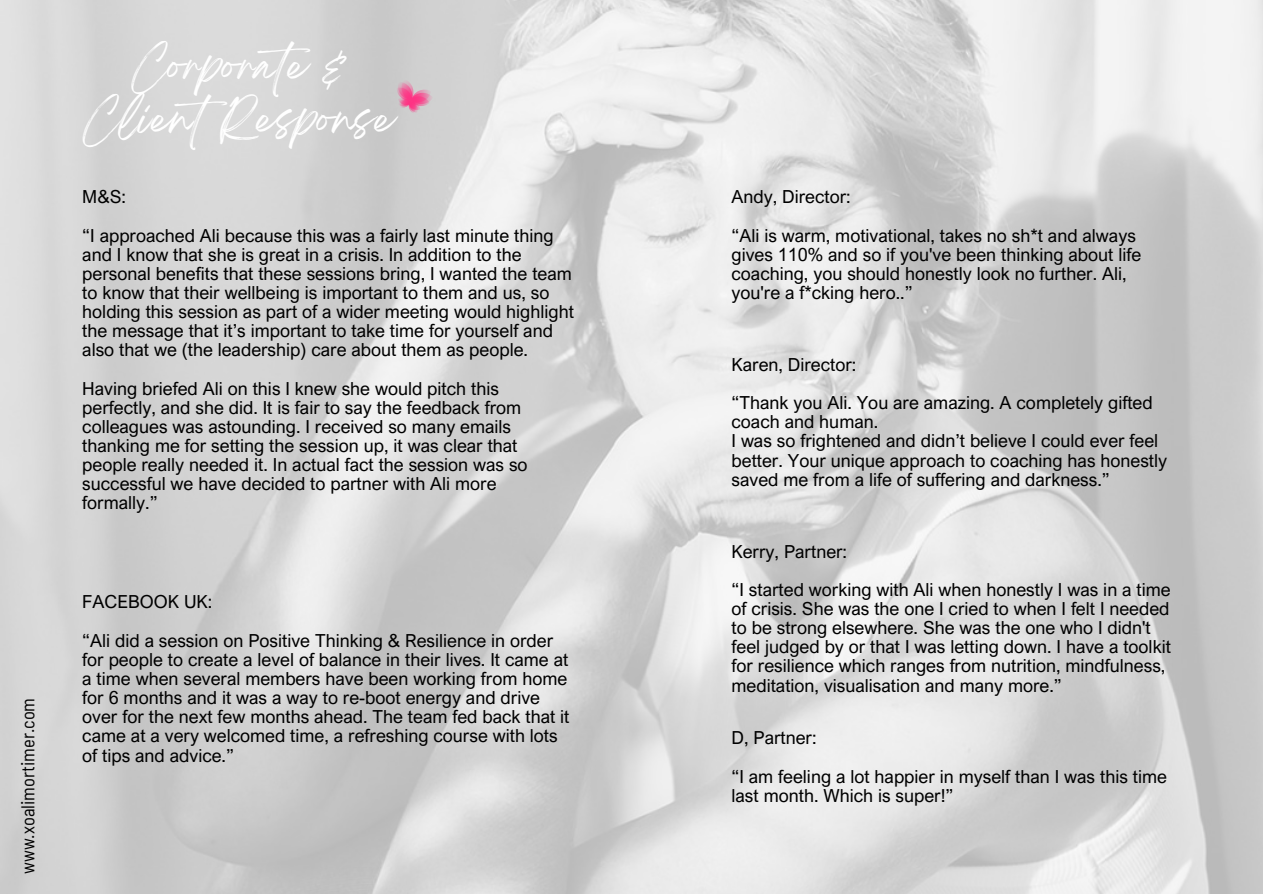
<style>
.page{position:relative;width:1263px;height:894px;background:#fff}
.page>*{position:absolute;margin:0;border:0;box-sizing:border-box;transform-origin:0 0}
.t1{font:37.65px/52.7px "Breathing";color:#fff;text-align:center}
.t2{font:semi-condensed 18.6px "Barlow";color:#000}
.t3{font:18px/19px "Arial Nova";color:#000}
</style>
<div class="page">
<img style="left:0;top:0;width:1263px;height:893px">
<svg style="left:393px;top:78px;width:41px;height:36px"></svg>
<p class="t2" style="left:16px;top:873px;width:178px;rotate:-90deg">www.xoalimortimer.com</p>
<p class="t1" style="left:83px;top:49px;width:313px">Corporate &amp;<br>ClientResponse</p>
<p class="t3" style="left:82px;top:187px;width:45px">M&amp;S:</p>
<p class="t3" style="left:82px;top:225px;width:493px">“I approached Ali because this was a fairly last minute thing and I know that she is great in a crisis. In addition to the personal benefits that these sessions bring, I wanted the team to know that their wellbeing is important to them and us, so holding this session as part of a wider meeting would highlight the message that it’s important to take time for yourself and also that we (the leadership) care about them as people.</p>
<p class="t3" style="left:82px;top:378px;width:447px">Having briefed Ali on this I knew she would pitch this perfectly, and she did. It is fair to say the feedback from colleagues was astounding. I received so many emails thanking me for setting the session up, it was clear that people really needed it. In actual fact the session was so successful we have decided to partner with Ali more formally.”</p>
<p class="t3" style="left:82px;top:592px;width:132px">FACEBOOK UK:</p>
<p class="t3" style="left:82px;top:630px;width:489px">“Ali did a session on Positive Thinking &amp; Resilience in order for people to create a level of balance in their lives. It came at a time when several members have been working from home for 6 months and it was a way to re-boot energy and drive over for the next few months ahead. The team fed back that it came at a very welcomed time, a refreshing course with lots of tips and advice.”</p>
<p class="t3" style="left:731px;top:187px;width:121px">Andy, Director:</p>
<p class="t3" style="left:731px;top:225px;width:411px">“Ali is warm, motivational, takes no sh*t and always gives 110% and so if you've been thinking about life coaching, you should honestly look no further. Ali, you're a f*cking hero..”</p>
<p class="t3" style="left:731px;top:354px;width:126px">Karen, Director:</p>
<p class="t3" style="left:731px;top:392px;width:423px">“Thank you Ali. You are amazing. A completely gifted coach and human.</p>
<p class="t3" style="left:731px;top:431px;width:437px">I was so frightened and didn’t believe I could ever feel better. Your unique approach to coaching has honestly saved me from a life of suffering and darkness.”</p>
<p class="t3" style="left:731px;top:541px;width:117px">Kerry, Partner:</p>
<p class="t3" style="left:731px;top:579px;width:441px">“I started working with Ali when honestly I was in a time of crisis. She was the one I cried to when I felt I needed to be strong elsewhere. She was the one who I didn't feel judged by or that I was letting down. I have a toolkit for resilience which ranges from nutrition, mindfulness, meditation, visualisation and many more.”</p>
<p class="t3" style="left:731px;top:727px;width:87px">D, Partner:</p>
<p class="t3" style="left:731px;top:766px;width:437px">“I am feeling a lot happier in myself than I was this time last month. Which is super!”</p>
</div>
